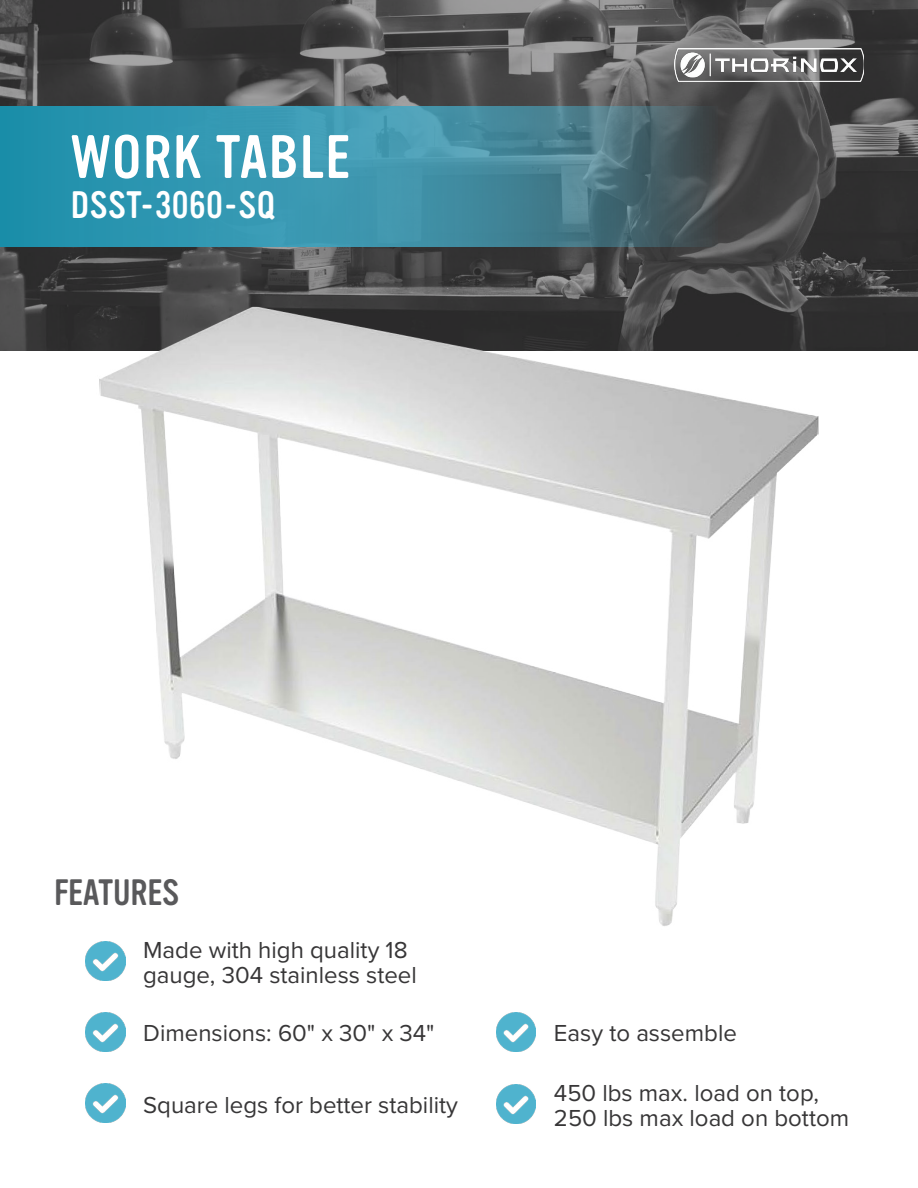
<style>
.page{position:relative;width:918px;height:1188px;background:#fff}
.page>*{position:absolute;margin:0;border:0;box-sizing:border-box;transform-origin:0 0}
.t1{font:60px "Vinyl OT";letter-spacing:.025em;color:#fff}
.t2{font:37.5px "Vinyl OT";letter-spacing:.025em;color:#fff}
.t3{font:36px "Vinyl OT";color:#59595b}
.t4{font:24px/25.5px "Proxima Nova";color:#373637}
</style>
<div class="page">
<svg style="left:0;top:0;width:918px;height:351px;background:#4b4b4c"></svg>
<img style="left:674px;top:49px;width:190px;height:32px">
<svg style="left:0;top:106px;width:717px;height:140px;background:#3b899e"></svg>
<img style="left:497px;top:1012px;width:39px;height:40px">
<img style="left:86px;top:1084px;width:39px;height:39px">
<img style="left:497px;top:1084px;width:39px;height:40px">
<img style="left:86px;top:941px;width:39px;height:40px">
<img style="left:86px;top:1012px;width:39px;height:40px">
<img style="left:88px;top:291px;width:742px;height:635px">
<h1 class="t1" style="left:71px;top:124px;width:281px">WORK TABLE</h1>
<h2 class="t2" style="left:71px;top:184px;width:206px">DSST-3060-SQ</h2>
<h3 class="t3" style="left:54px;top:873px;width:127px">FEATURES</h3>
<p class="t4" style="left:143px;top:936px;width:275px">Made with high quality 18 gauge, 304 stainless steel</p>
<p class="t4" style="left:143px;top:1020px;width:293px">Dimensions: 60" x 30" x 34"</p>
<p class="t4" style="left:143px;top:1091px;width:316px">Square legs for better stability</p>
<p class="t4" style="left:554px;top:1020px;width:184px">Easy to assemble</p>
<p class="t4" style="left:554px;top:1079px;width:297px">450 lbs max. load on top,<br>250 lbs max load on bottom</p>
</div>
